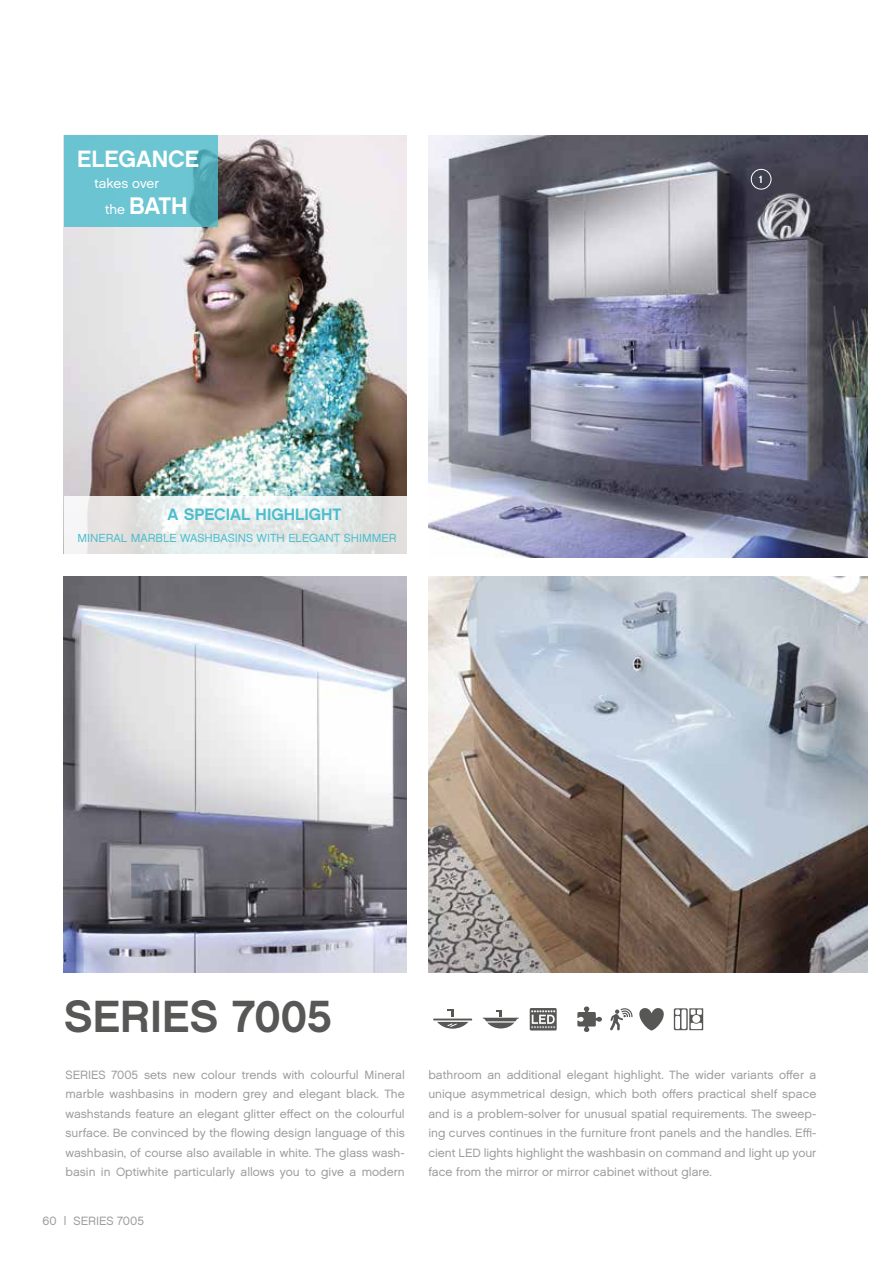
<style>
.page{position:relative;width:893px;height:1263px;background:#fff}
.page>*{position:absolute;margin:0;border:0;box-sizing:border-box;transform-origin:0 0}
.t1{font:45px "Chalet New York Nineteen Sixty";color:#575756}
.t2{font:24px "Chalet New York Nineteen Sixty";color:#fff}
.t3{font:23.55px "Chalet New York Nineteen Sixty";color:#fff}
.t4{font:16.5px "Chalet New York Nineteen Sixty";color:#4cbdcc}
.t5{font:13.5px "Chalet London Nineteen Sixty";color:#fff}
.t6{font:12px/19.5px "Chalet London Nineteen Sixty";color:#9d9d9c;text-align:justify}
.t7{font:11.7px "Chalet London Nineteen Sixty";color:#4cbdcc}
.t8{font:10.5px "Chalet New York Nineteen Sixty";color:#fff}
.s1{font-family:"Chalet London Nineteen Sixty";font-size:13.5px}
</style>
<div class="page">
<img style="left:64px;top:576px;width:342px;height:396px">
<img style="left:428px;top:135px;width:440px;height:423px">
<hr style="left:892px;top:135px;width:1px;height:837px;background:#facdba">
<div style="left:751px;top:169px;width:20px;height:20px;border:1px solid #fff;border-radius:50%"></div>
<img style="left:428px;top:576px;width:440px;height:396px">
<svg style="left:483px;top:1010px;width:36px;height:18px"></svg>
<div style="left:530px;top:1008px;width:27px;height:22px;background:#575756"></div>
<svg style="left:531px;top:1010px;width:24px;height:18px"></svg>
<hr style="left:433px;top:1018px;width:39px;height:2px;background:#575756">
<svg style="left:437px;top:1010px;width:31px;height:19px"></svg>
<svg style="left:610px;top:1008px;width:54px;height:22px"></svg>
<svg style="left:577px;top:1006px;width:25px;height:26px"></svg>
<svg style="left:674px;top:1008px;width:29px;height:22px"></svg>
<img style="left:64px;top:135px;width:342px;height:361px">
<svg style="left:64px;top:135px;width:154px;height:91px;background:#67c0cd"></svg>
<svg style="left:64px;top:496px;width:342px;height:58px;fill:#e5e9e8"></svg>
<h3 class="t3" style="left:77px;top:144px;width:124px">ELEGANCE</h3>
<h2 class="t2" style="left:105px;top:190px;width:84px"><span class="s1">the</span> BATH</h2>
<p class="t5" style="left:95px;top:175px;width:66px">takes over</p>
<h3 class="t4" style="left:168px;top:504px;width:175px">A SPECIAL HIGHLIGHT</h3>
<p class="t7" style="left:78px;top:531px;width:321px">MINERAL MARBLE WASHBASINS WITH ELEGANT SHIMMER</p>
<h1 class="t1" style="left:64px;top:988px;width:270px">SERIES 7005</h1>
<p class="t8" style="left:759px;top:173px;width:6px">1</p>
<p class="t6" style="left:66px;top:1064px;width:341px">SERIES 7005 sets new colour trends with colourful Mineral marble washbasins in modern grey and elegant black. The washstands feature an elegant glitter effect on the colourful surface. Be convinced by the flowing design language of this washbasin, of course also available in white. The glass wash&shy;basin in Optiwhite particularly allows you to give a modern</p>
<p class="t6" style="left:428px;top:1064px;width:390px">bathroom an additional elegant highlight. The wider variants offer a unique asymmetrical design, which both offers practical shelf space and is a problem-solver for unusual spatial requirements. The sweep&shy;ing curves continues in the furniture front panels and the handles. Effi&shy;cient LED lights highlight the washbasin on command and light up your face from the mirror or mirror cabinet without glare.</p>
<p class="t6" style="left:43px;top:1211px;width:103px">60 | SERIES 7005</p>
</div>
